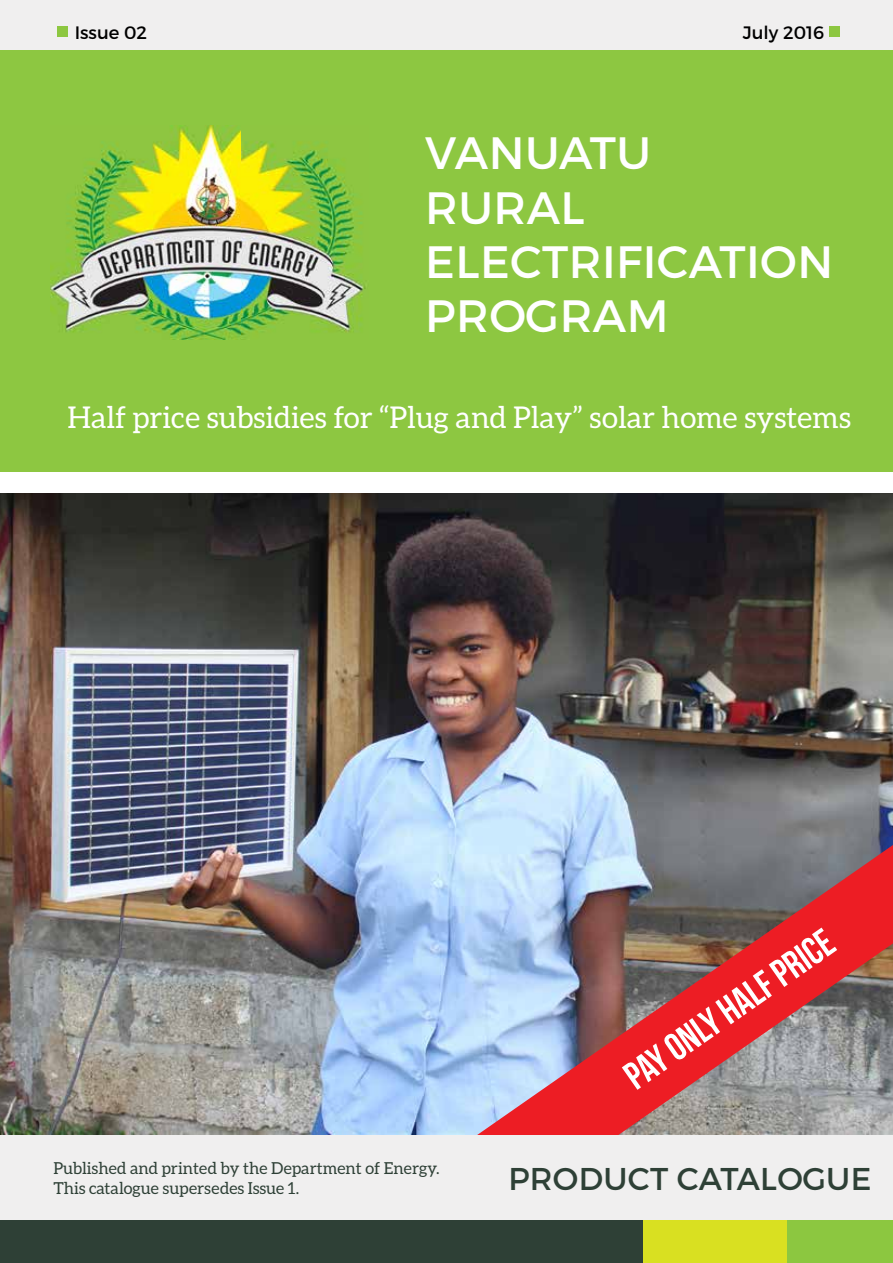
<style>
.page{position:relative;width:893px;height:1263px;background:#fff}
.page>*{position:absolute;margin:0;border:0;box-sizing:border-box;transform-origin:0 0}
.t1{font:45.3px/54.3px "Montserrat";letter-spacing:.01em;color:#fff}
.t2{font:39px "Bebas Neue";color:#fff}
.t3{font:31.5px "Montserrat";letter-spacing:.01em;color:#2e4036}
.t4{font:30px "Aleo";color:#fff}
.t5{font:18px "Montserrat";color:#000}
.t6{font:16.5px/19.8px "Aleo";color:#2e4036}
</style>
<div class="page">
<img style="left:0;top:493px;width:893px;height:642px">
<div style="left:0;top:0;width:893px;height:471px;background:#8dc741"></div>
<div style="left:0;top:0;width:893px;height:49px;background:#f0efef"></div>
<div style="left:829px;top:27px;width:11px;height:10px;background:#8dc741"></div>
<div style="left:57px;top:27px;width:10px;height:10px;background:#8dc741"></div>
<img style="left:50px;top:125px;width:317px;height:214px">
<img style="left:409px;top:845px;width:484px;height:290px">
<div style="left:0;top:1135px;width:893px;height:102px;background:#f0efef"></div>
<div style="left:0;top:1220px;width:643px;height:43px;background:#2e4036"></div>
<div style="left:751px;top:1220px;width:142px;height:43px;background:#8cc740"></div>
<div style="left:643px;top:1220px;width:143px;height:43px;background:#d9e021"></div>
<p class="t5" style="left:75px;top:22px;width:74px">Issue 02</p>
<p class="t5" style="left:743px;top:22px;width:83px">July 2016</p>
<h1 class="t1" style="left:425px;top:126px;width:410px">VANUATU<br>RURAL<br>ELECTRIFICATION<br>PROGRAM</h1>
<h3 class="t4" style="left:67px;top:401px;width:785px">Half price subsidies for “Plug and Play” solar home systems</h3>
<p class="t6" style="left:53px;top:1158px;width:388px">Published and printed by the Department of Energy.<br>This catalogue supersedes Issue 1.</p>
<h2 class="t2" style="left:616px;top:1062px;width:248px;rotate:-35deg">Pay only Half PRICE</h2>
<h3 class="t3" style="left:508px;top:1159px;width:364px">PRODUCT CATALOGUE</h3>
</div>
